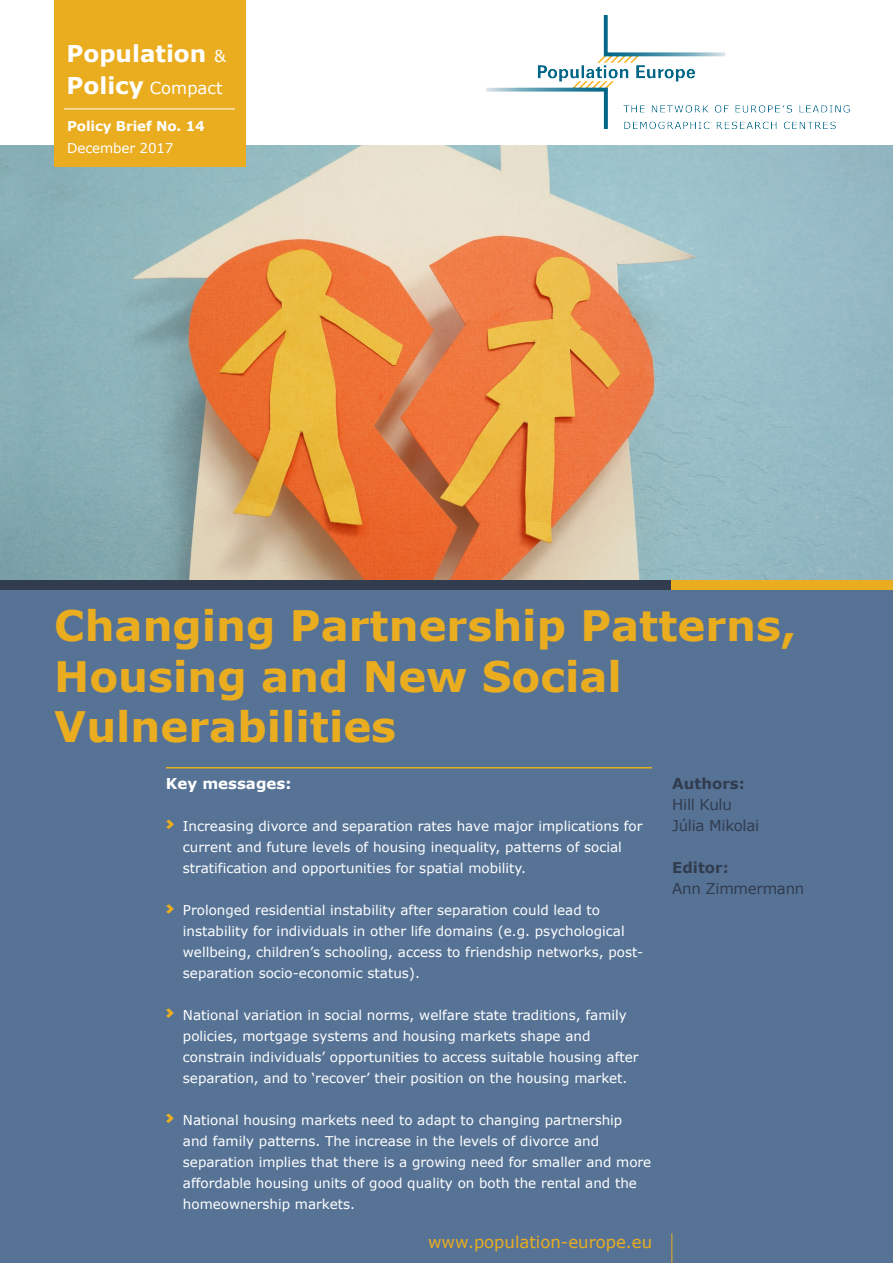
<style>
.page{position:relative;width:893px;height:1263px;background:#fff}
.page>*{position:absolute;margin:0;border:0;box-sizing:border-box;transform-origin:0 0}
.Titel_der_Ausgabe{font:700 42px/50.4px "Verdana";color:#eaad20}
.t1{font:700 23.1px "Verdana";color:#fff}
.t2{font:16.5px "Verdana";color:#eaad20}
.t3{font:16.5px "Verdana";color:#fff}
.Titel_Fließtext_blau{font:15px "Verdana";letter-spacing:-.02em;color:#323c4f}
.t4{font:700 15px "Verdana";color:#323c4f}
.t5{font:700 15px "Verdana";color:#fff}
.Titel_Fließtext_weiß{font:13.5px/21px "Verdana";color:#fff}
.t6{font:700 13.5px "Verdana";letter-spacing:-.01em;color:#fff}
.s1{font-weight:400;font-size:16.5px}
.s2{font-weight:700;font-size:23.1px}
</style>
<div class="page">
<div style="left:0;top:590px;width:893px;height:673px;background:#567396"></div>
<div style="left:672px;top:579px;width:221px;height:11px;background:#eaad20"></div>
<hr style="left:671px;top:1233px;width:1px;height:30px;background:#eaad20">
<div style="left:0;top:579px;width:670px;height:11px;background:#323c4f"></div>
<img style="left:486px;top:16px;width:364px;height:113px">
<hr style="left:166px;top:767px;width:486px;height:1px;background:#eaad20">
<svg style="left:166px;top:820px;width:8px;height:9px"></svg>
<svg style="left:166px;top:904px;width:8px;height:9px"></svg>
<svg style="left:166px;top:1008px;width:8px;height:10px"></svg>
<svg style="left:166px;top:1113px;width:8px;height:10px"></svg>
<img style="left:0;top:146px;width:893px;height:433px">
<div style="left:54px;top:0;width:191px;height:166px;background:#eaad20"></div>
<hr style="left:64px;top:109px;width:171px;height:1px;background:#fff">
<h2 class="t1" style="left:67px;top:37px;width:161px">Population <span class="s1">&amp;</span></h2>
<p class="t3" style="left:67px;top:77px;width:158px"><span class="s2">Policy</span> Compact</p>
<p class="t6" style="left:67px;top:117px;width:139px">Policy Brief No. 14</p>
<p class="Titel_Fließtext_weiß" style="left:67px;top:137px;width:108px">December 2017</p>
<p class="Titel_der_Ausgabe" style="left:54px;top:600px;width:743px">Changing Partnership Patterns,<br>Housing and New Social<br>Vulnerabilities</p>
<p class="t4" style="left:672px;top:773px;width:74px">Authors:</p>
<p class="Titel_Fließtext_blau" style="left:672px;top:794px;width:61px">Hill Kulu</p>
<p class="Titel_Fließtext_blau" style="left:672px;top:815px;width:89px">Júlia Mikolai</p>
<p class="t4" style="left:672px;top:857px;width:58px">Editor:</p>
<p class="Titel_Fließtext_blau" style="left:672px;top:878px;width:134px">Ann Zimmermann</p>
<p class="t5" style="left:166px;top:773px;width:127px">Key messages:</p>
<p class="Titel_Fließtext_weiß" style="left:183px;top:815px;width:461px">Increasing divorce and separation rates have major implications for current and future levels of housing inequality, patterns of social stratification and opportunities for spatial mobility.</p>
<p class="Titel_Fließtext_weiß" style="left:183px;top:899px;width:462px">Prolonged residential instability after separation could lead to instability for individuals in other life domains (e.g. psychological wellbeing, children’s schooling, access to friendship networks, post&shy;separation socio-economic status).</p>
<p class="Titel_Fließtext_weiß" style="left:183px;top:1004px;width:457px">National variation in social norms, welfare state traditions, family policies, mortgage systems and housing markets shape and constrain individuals’ opportunities to access suitable housing after separation, and to ‘recover’ their position on the housing market.</p>
<p class="Titel_Fließtext_weiß" style="left:183px;top:1109px;width:470px">National housing markets need to adapt to changing partnership<br>and family patterns. The increase in the levels of divorce and separation implies that there is a growing need for smaller and more affordable housing units of good quality on both the rental and the homeownership markets.</p>
<p class="t2" style="left:428px;top:1230px;width:226px">www.population-europe.eu</p>
</div>
